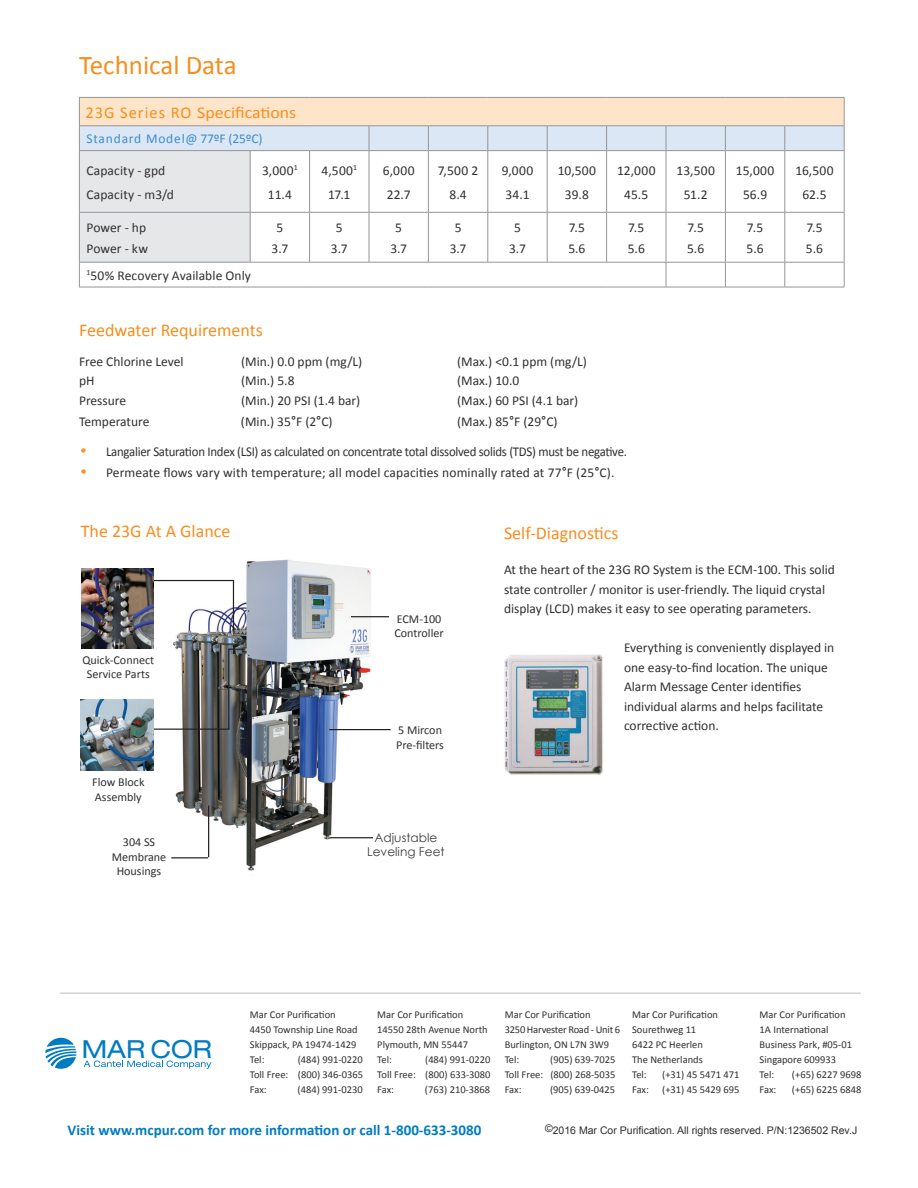
<style>
.page{position:relative;width:918px;height:1188px;background:#fff}
.page>*{position:absolute;margin:0;border:0;box-sizing:border-box;transform-origin:0 0}
.t1{font:27px "Calibri";color:#f68e1e}
.t2{font:expanded 24.9px "Helvetica Neue LT Std";color:#007cc2}
.t3{font:18px "Calibri";color:#f68e1e}
.t4{font:16.5px "Calibri";color:#f68e1e}
.t5{font:700 15px "Calibri";color:#007cc2}
.t6{font:13.5px/24px "Calibri";color:#312f30;text-align:center}
.t7{font:13.5px "Calibri";letter-spacing:-.02em;color:#312f30;scale:.95 1}
.t8{font:13.5px "Calibri";letter-spacing:.06em;color:#3f8dcb}
.t9{font:12.15px/14.5px "Calibri";color:#312f30}
.t10{font:12.15px/14.5px "Century Gothic";color:#3e3e3f;text-align:center}
.t11{font:10.5px/15px "Calibri";color:#312f30}
.t12{font:10.5px "Arial";color:#312f30}
.s1{font-size:15px}
.s2{font-family:"Century Gothic";font-size:15px;color:#f79328}
</style>
<div class="page">
<hr style="left:79px;top:97px;width:171px;height:1px;background:#939598">
<hr style="left:250px;top:97px;width:60px;height:1px;background:#939598">
<hr style="left:310px;top:97px;width:59px;height:1px;background:#939598">
<hr style="left:369px;top:97px;width:59px;height:1px;background:#939598">
<hr style="left:428px;top:97px;width:60px;height:1px;background:#939598">
<hr style="left:488px;top:97px;width:59px;height:1px;background:#939598">
<hr style="left:547px;top:97px;width:60px;height:1px;background:#939598">
<hr style="left:607px;top:97px;width:59px;height:1px;background:#939598">
<hr style="left:666px;top:97px;width:59px;height:1px;background:#939598">
<hr style="left:725px;top:97px;width:60px;height:1px;background:#939598">
<hr style="left:785px;top:97px;width:59px;height:1px;background:#939598">
<svg style="left:79px;top:98px;width:766px;height:189px"></svg>
<hr style="left:79px;top:287px;width:171px;height:1px;background:#939598">
<hr style="left:250px;top:287px;width:60px;height:1px;background:#939598">
<hr style="left:310px;top:287px;width:59px;height:1px;background:#939598">
<hr style="left:369px;top:287px;width:59px;height:1px;background:#939598">
<hr style="left:428px;top:287px;width:60px;height:1px;background:#939598">
<hr style="left:488px;top:287px;width:59px;height:1px;background:#939598">
<hr style="left:547px;top:287px;width:60px;height:1px;background:#939598">
<hr style="left:607px;top:287px;width:59px;height:1px;background:#939598">
<hr style="left:666px;top:287px;width:59px;height:1px;background:#939598">
<hr style="left:725px;top:287px;width:60px;height:1px;background:#939598">
<hr style="left:785px;top:287px;width:59px;height:1px;background:#939598">
<img style="left:504px;top:654px;width:99px;height:121px">
<img style="left:173px;top:560px;width:198px;height:311px">
<hr style="left:134px;top:580px;width:100px;height:1px;background:#231f20">
<hr style="left:233px;top:581px;width:1px;height:50px;background:#231f20">
<hr style="left:351px;top:616px;width:38px;height:1px;background:#231f20">
<hr style="left:228px;top:649px;width:1px;height:80px;background:#231f20">
<hr style="left:153px;top:729px;width:76px;height:1px;background:#231f20">
<img style="left:81px;top:700px;width:73px;height:70px">
<img style="left:81px;top:569px;width:72px;height:80px">
<hr style="left:329px;top:729px;width:62px;height:1px;background:#231f20">
<hr style="left:171px;top:857px;width:37px;height:1px;background:#231f20">
<hr style="left:208px;top:806px;width:1px;height:51px;background:#231f20">
<hr style="left:330px;top:837px;width:43px;height:1px;background:#231f20">
<svg style="left:229px;top:649px;width:16px;height:1px"></svg>
<svg style="left:45px;top:1038px;width:31px;height:31px"></svg>
<svg style="left:84px;top:1061px;width:127px;height:8px"></svg>
<hr style="left:60px;top:992px;width:801px;height:2px;background:#d2d3d3">
<h1 class="t1" style="left:79px;top:48px;width:159px">Technical Data</h1>
<p class="t4" style="left:85px;top:102px;width:212px">23G Series RO Specifications</p>
<p class="t8" style="left:86px;top:130px;width:178px">Standard Model@ 77ºF (25ºC)</p>
<p class="t6" style="left:86px;top:158px;width:89px;text-align:left">Capacity - gpd<br>Capacity - m3/d</p>
<p class="t6" style="left:262px;top:158px;width:37px">3,000<sup>1<br></sup>11.4</p>
<p class="t6" style="left:322px;top:158px;width:37px">4,500<sup>1<br></sup>17.1</p>
<p class="t6" style="left:383px;top:158px;width:33px">6,000<br>22.7</p>
<p class="t6" style="left:438px;top:158px;width:42px">7,500 2<br>8.4</p>
<p class="t6" style="left:502px;top:158px;width:33px;text-align:left">9,000<br>34.1</p>
<p class="t6" style="left:558px;top:158px;width:40px">10,500<br>39.8</p>
<p class="t6" style="left:617px;top:158px;width:40px">12,000<br>45.5</p>
<p class="t6" style="left:676px;top:158px;width:40px">13,500<br>51.2</p>
<p class="t6" style="left:736px;top:158px;width:40px">15,000<br>56.9</p>
<p class="t6" style="left:795px;top:158px;width:40px">16,500<br>62.5</p>
<p class="t6" style="left:86px;top:217px;width:63px;line-height:21px;text-align:left">Power - hp<br>Power - kw</p>
<p class="t6" style="left:272px;top:217px;width:18px;line-height:21px">5<br>3.7</p>
<p class="t6" style="left:331px;top:217px;width:18px;line-height:21px">5<br>3.7</p>
<p class="t6" style="left:390px;top:217px;width:18px;line-height:21px">5<br>3.7</p>
<p class="t6" style="left:450px;top:217px;width:18px;line-height:21px">5<br>3.7</p>
<p class="t6" style="left:509px;top:217px;width:18px;line-height:21px">5<br>3.7</p>
<p class="t6" style="left:568px;top:217px;width:19px;line-height:21px;text-align:left">7.5<br>5.6</p>
<p class="t6" style="left:628px;top:217px;width:19px;line-height:21px;text-align:left">7.5<br>5.6</p>
<p class="t6" style="left:687px;top:217px;width:19px;line-height:21px;text-align:left">7.5<br>5.6</p>
<p class="t6" style="left:747px;top:217px;width:19px;line-height:21px;text-align:left">7.5<br>5.6</p>
<p class="t6" style="left:806px;top:217px;width:19px;line-height:21px;text-align:left">7.5<br>5.6</p>
<p class="t6" style="left:86px;top:263px;width:166px"><sup>1</sup>50% Recovery Available Only</p>
<h3 class="t3" style="left:79px;top:319px;width:185px">Feedwater Requirements</h3>
<p class="t6" style="left:79px;top:350px;width:106px">Free Chlorine Level</p>
<p class="t6" style="left:241px;top:350px;width:123px">(Min.) 0.0 ppm (mg/L)</p>
<p class="t6" style="left:457px;top:350px;width:131px">(Max.) &lt;0.1 ppm (mg/L)</p>
<p class="t6" style="left:79px;top:369px;width:17px">pH</p>
<p class="t6" style="left:241px;top:369px;width:55px">(Min.) 5.8</p>
<p class="t6" style="left:457px;top:369px;width:64px">(Max.) 10.0</p>
<p class="t6" style="left:79px;top:389px;width:49px">Pressure</p>
<p class="t6" style="left:241px;top:389px;width:121px">(Min.) 20 PSI (1.4 bar)</p>
<p class="t6" style="left:457px;top:389px;width:123px">(Max.) 60 PSI (4.1 bar)</p>
<p class="t6" style="left:79px;top:410px;width:72px">Temperature</p>
<p class="t6" style="left:241px;top:410px;width:93px">(Min.) 35<span class="s1">°</span>F (2<span class="s1">°</span>C)</p>
<p class="t6" style="left:457px;top:410px;width:102px">(Max.) 85<span class="s1">°</span>F (29<span class="s1">°</span>C)</p>
<p class="t7" style="left:79px;top:443px;width:578px"><span class="s2">•</span> Langalier Saturation Index (LSI) as calculated on concentrate total dissolved solids (TDS) must be negative.</p>
<p class="t6" style="left:79px;top:461px;width:537px"><span class="s2">•</span> Permeate flows vary with temperature; all model capacities nominally rated at 77<span class="s1">°</span>F (25<span class="s1">°</span>C).</p>
<h3 class="t3" style="left:81px;top:520px;width:151px">The 23G At A Glance</h3>
<p class="t9" style="left:82px;top:653px;width:73px;text-align:center">Quick-Connect<br>Service Parts</p>
<p class="t9" style="left:92px;top:775px;width:54px">Flow Block<br>Assembly</p>
<p class="t9" style="left:112px;top:835px;width:56px;text-align:center">304 SS<br>Membrane<br>Housings</p>
<p class="t9" style="left:394px;top:612px;width:51px">ECM-100<br>Controller</p>
<p class="t9" style="left:396px;top:723px;width:49px">5 Mircon<br>Pre-filters</p>
<p class="t10" style="left:367px;top:830px;width:79px">Adjustable<br>Leveling Feet</p>
<h3 class="t3" style="left:504px;top:521px;width:116px">Self-Diagnostics</h3>
<p class="t6" style="left:504px;top:560px;width:333px;line-height:19.5px;text-align:left">At the heart of the 23G RO System is the ECM-100. This solid state controller / monitor is user-friendly. The liquid crystal display (LCD) makes it easy to see operating parameters.</p>
<p class="t6" style="left:624px;top:638px;width:212px;line-height:19.5px;text-align:left">Everything is conveniently displayed in one easy-to-find location. The unique Alarm Message Center identifies individual alarms and helps facilitate corrective action.</p>
<h2 class="t2" style="left:82px;top:1034px;width:131px">MAR COR</h2>
<p class="t11" style="left:250px;top:1007px;width:109px">Mar Cor Purification<br>4450 Township Line Road<br>Skippack, PA 19474-1429<br>Tel:</p>
<p class="t11" style="left:250px;top:1052px;width:115px;text-align:justify;text-indent:48px">(484) 991-0220<br>Toll Free: (800) 346-0365<br>Fax:</p>
<p class="t11" style="left:298px;top:1082px;width:67px">(484) 991-0230</p>
<p class="t11" style="left:377px;top:1007px;width:112px">Mar Cor Purification<br>14550 28th Avenue North<br>Plymouth, MN 55447<br>Tel:</p>
<p class="t11" style="left:377px;top:1052px;width:115px;text-align:justify;text-indent:48px">(484) 991-0220<br>Toll Free: (800) 633-3080<br>Fax:</p>
<p class="t11" style="left:425px;top:1082px;width:67px">(763) 210-3868</p>
<p class="t11" style="left:505px;top:1007px;width:117px">Mar Cor Purification<br>3250 Harvester Road - Unit 6<br>Burlington, ON L7N 3W9<br>Tel:</p>
<p class="t11" style="left:505px;top:1052px;width:112px;text-align:justify;text-indent:45px">(905) 639-7025<br>Toll Free: (800) 268-5035<br>Fax:</p>
<p class="t11" style="left:550px;top:1082px;width:67px">(905) 639-0425</p>
<p class="t11" style="left:632px;top:1007px;width:87px">Mar Cor Purification<br>Sourethweg 11<br>6422 PC Heerlen<br>The Netherlands<br>Tel:</p>
<p class="t11" style="left:662px;top:1067px;width:79px">(+31) 45 5471 471</p>
<p class="t11" style="left:632px;top:1082px;width:18px">Fax:</p>
<p class="t11" style="left:662px;top:1082px;width:79px">(+31) 45 5429 695</p>
<p class="t11" style="left:760px;top:1007px;width:94px">Mar Cor Purification<br>1A International<br>Business Park, #05-01<br>Singapore 609933<br>Tel:</p>
<p class="t11" style="left:792px;top:1067px;width:71px">(+65) 6227 9698</p>
<p class="t11" style="left:760px;top:1082px;width:18px">Fax:</p>
<p class="t11" style="left:792px;top:1082px;width:71px">(+65) 6225 6848</p>
<p class="t5" style="left:68px;top:1120px;width:415px">Visit www.mcpur.com for more information or call 1-800-633-3080</p>
<p class="t12" style="left:545px;top:1123px;width:314px">©2016 Mar Cor Purification. All rights reserved. P/N:1236502 Rev.J</p>
</div>
